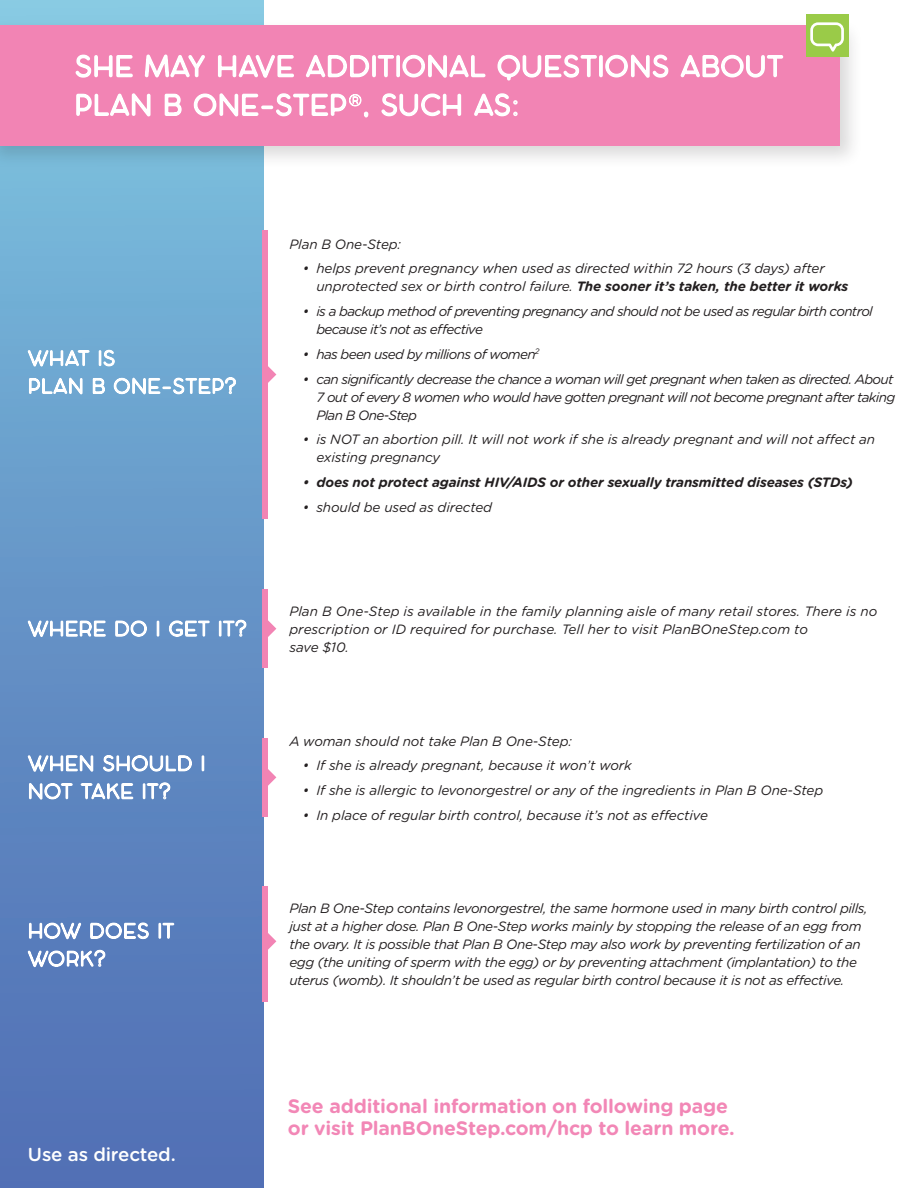
<style>
.page{position:relative;width:918px;height:1188px;background:#fff}
.page>*{position:absolute;margin:0;border:0;box-sizing:border-box;transform-origin:0 0}
.t1{font:700 19.5px/22.5px "Gotham Rounded";letter-spacing:-.01em;color:#f287b6}
.t2{font:500 18.75px "Gotham Rounded";letter-spacing:-.01em;color:#fff}
.t3{font:italic 13.5px/18px "Gotham Rounded";letter-spacing:-.01em;color:#231f20}
.t4{font:italic 13.5px/18px "Gotham Rounded";letter-spacing:-.03em;color:#231f20}
.t5{font:italic 13.5px/18px "Gotham Rounded";letter-spacing:-.05em;color:#231f20}
.t6{font:italic 13.5px/18px "Gotham Rounded";color:#231f20}
.t7{font:italic 700 13.5px "Gotham Rounded";letter-spacing:-.01em;color:#231f20}
.s1{font-weight:700}
</style>
<div class="page">
<svg style="left:1px;top:0;width:263px;height:1188px;background:#6290c5"></svg>
<div style="left:0;top:19px;width:863px;height:151px;background:#231f20;opacity:.17"></div>
<div style="left:0;top:25px;width:840px;height:121px;background:#f284b4"></div>
<svg style="left:27px;top:340px;width:211px;height:63px;background:#83b4d7"></svg>
<div style="left:262px;top:230px;width:6px;height:289px;background:#f284b4"></div>
<svg style="left:268px;top:366px;width:8px;height:17px"></svg>
<svg style="left:27px;top:611px;width:80px;height:36px"></svg>
<svg style="left:114px;top:619px;width:34px;height:19px"></svg>
<svg style="left:156px;top:620px;width:4px;height:18px"></svg>
<svg style="left:167px;top:619px;width:44px;height:19px"></svg>
<svg style="left:218px;top:618px;width:30px;height:21px"></svg>
<div style="left:262px;top:589px;width:6px;height:79px;background:#f284b4"></div>
<svg style="left:268px;top:620px;width:8px;height:17px"></svg>
<svg style="left:201px;top:754px;width:4px;height:18px"></svg>
<svg style="left:27px;top:745px;width:166px;height:64px;background:#7b9ccb"></svg>
<div style="left:262px;top:738px;width:6px;height:79px;background:#f284b4"></div>
<svg style="left:268px;top:769px;width:8px;height:17px"></svg>
<svg style="left:680px;top:54px;width:104px;height:24px"></svg>
<svg style="left:73px;top:0;width:598px;height:118px"></svg>
<div style="left:806px;top:14px;width:43px;height:43px;background:#9acb48"></div>
<svg style="left:810px;top:22px;width:34px;height:30px"></svg>
<svg style="left:157px;top:922px;width:18px;height:18px"></svg>
<svg style="left:27px;top:913px;width:123px;height:64px;background:#7492c6"></svg>
<div style="left:262px;top:886px;width:6px;height:115px;background:#f284b4"></div>
<svg style="left:268px;top:933px;width:8px;height:17px"></svg>
<h2 class="t2" style="left:28px;top:1141px;width:149px">Use as directed.</h2>
<p class="t3" style="left:289px;top:234px;width:113px">Plan B One-Step:</p>
<p class="t3" style="left:316px;top:259px;width:533px;text-indent:-14px">• helps prevent pregnancy when used as directed within 72 hours (3 days) after unprotected sex or birth control failure. <span class="s1">The sooner it’s taken, the better it works</span></p>
<p class="t5" style="left:316px;top:302px;width:558px;text-indent:-14px">• is a backup method of preventing pregnancy and should not be used as regular birth control because it’s not as effective</p>
<p class="t5" style="left:303px;top:344px;width:238px">• has been used by millions of women<sup>2</sup></p>
<p class="t5" style="left:316px;top:369px;width:580px;text-indent:-14px">• can significantly decrease the chance a woman will get pregnant when taken as directed. About<br>7 out of every 8 women who would have gotten pregnant will not become pregnant after taking<br>Plan B One-Step</p>
<p class="t3" style="left:316px;top:430px;width:560px;text-indent:-14px">• is NOT an abortion pill. It will not work if she is already pregnant and will not affect an existing pregnancy</p>
<p class="t7" style="left:303px;top:472px;width:551px">• does not protect against HIV/AIDS or other sexually transmitted diseases (STDs)</p>
<p class="t3" style="left:303px;top:497px;width:191px">• should be used as directed</p>
<p class="t6" style="left:289px;top:602px;width:589px">Plan B One-Step is available in the family planning aisle of many retail stores. There is no prescription or ID required for purchase. Tell her to visit PlanBOneStep.com to<br>save $10.</p>
<p class="t3" style="left:289px;top:731px;width:284px">A woman should not take Plan B One-Step:</p>
<p class="t3" style="left:303px;top:756px;width:331px">• If she is already pregnant, because it won’t work</p>
<p class="t3" style="left:303px;top:781px;width:522px">• If she is allergic to levonorgestrel or any of the ingredients in Plan B One-Step</p>
<p class="t3" style="left:303px;top:805px;width:407px">• In place of regular birth control, because it’s not as effective</p>
<p class="t4" style="left:289px;top:899px;width:580px">Plan B One-Step contains levonorgestrel, the same hormone used in many birth control pills, just at a higher dose. Plan B One-Step works mainly by stopping the release of an egg from the ovary. It is possible that Plan B One-Step may also work by preventing fertilization of an egg (the uniting of sperm with the egg) or by preventing attachment (implantation) to the uterus (womb). It shouldn’t be used as regular birth control because it is not as effective.</p>
<h1 class="t1" style="left:288px;top:1094px;width:448px">See additional information on following page or visit PlanBOneStep.com/hcp to learn more.</h1>
</div>
